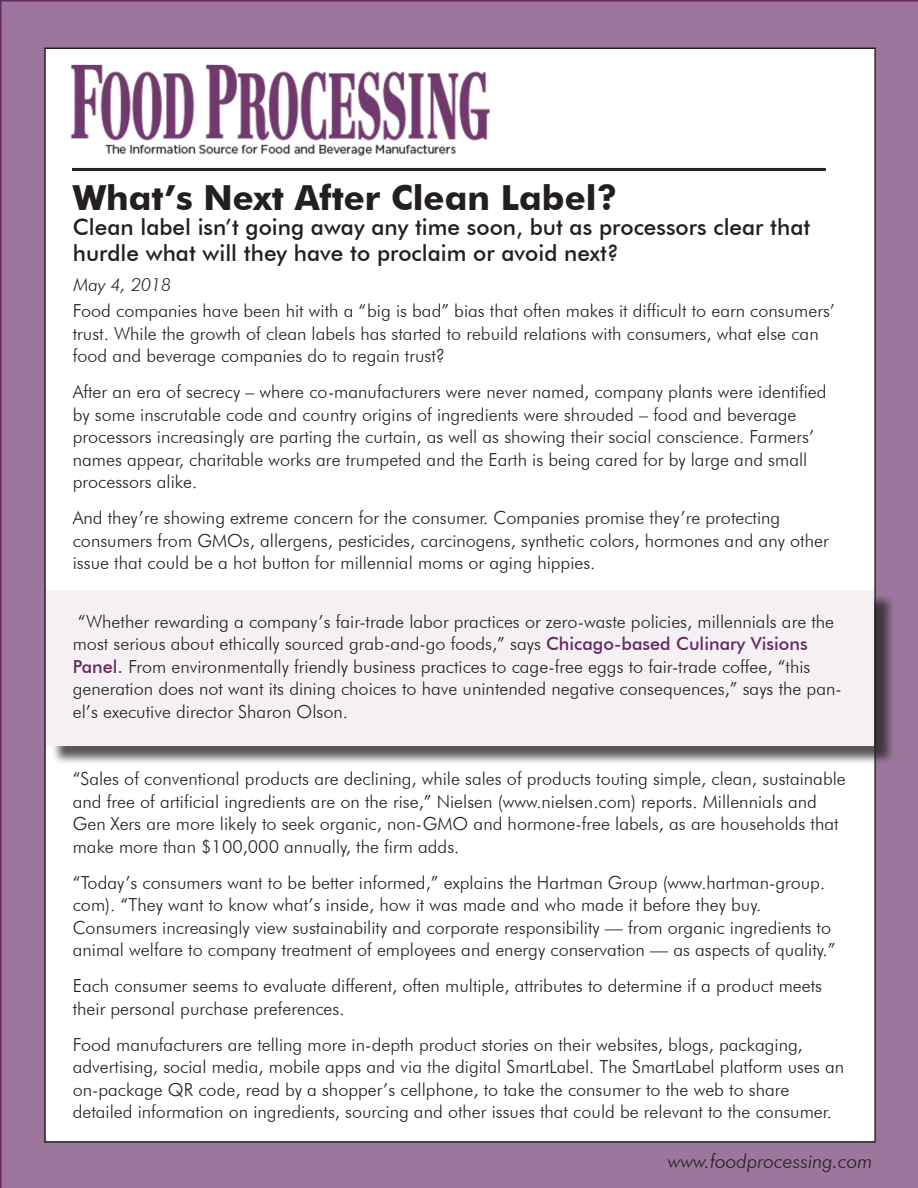
<style>
.page{position:relative;width:918px;height:1188px;background:#9c769c}
.page>*{position:absolute;margin:0;border:0;box-sizing:border-box;transform-origin:0 0}
.t1{font:700 34.5px "Futura BT";color:#231f20}
.t2{font:500 22.5px/25.5px "Futura BT";color:#231f20}
.t3{font:italic 300 19.5px "Futura BT";color:#231f20}
.t4{font:300 18px/22.5px "Futura BT";color:#231f20}
.t5{font:italic 300 18px "Futura BT";color:#231f20}
.s1{font-weight:500;color:#652965}
</style>
<div class="page">
<div style="left:45px;top:48px;width:830px;height:1094px;background:#fff"></div>
<div style="left:51px;top:593px;width:845px;height:172px;background:#231f20;opacity:.75"></div>
<div style="left:46px;top:591px;width:828px;height:155px;background:#f4f0f4"></div>
<hr style="left:72px;top:168px;width:754px;height:3px;background:#231f20">
<img style="left:70px;top:64px;width:421px;height:92px">
<h1 class="t1" style="left:73px;top:177px;width:546px">What’s Next After Clean Label?</h1>
<p class="t2" style="left:73px;top:214px;width:739px">Clean label isn’t going away any time soon, but as processors clear that hurdle what will they have to proclaim or avoid next?</p>
<p class="t4" style="left:73px;top:299px;width:764px">Food companies have been hit with a “big is bad” bias that often makes it difficult to earn consumers’ trust. While the growth of clean labels has started to rebuild relations with consumers, what else can food and beverage companies do to regain trust?</p>
<p class="t4" style="left:73px;top:380px;width:755px">After an era of secrecy – where co-manufacturers were never named, company plants were identified by some inscrutable code and country origins of ingredients were shrouded – food and beverage processors increasingly are parting the curtain, as well as showing their social conscience. Farmers’ names appear, charitable works are trumpeted and the Earth is being cared for by large and small processors alike.</p>
<p class="t4" style="left:73px;top:506px;width:757px">And they’re showing extreme concern for the consumer. Companies promise they’re protecting consumers from GMOs, allergens, pesticides, carcinogens, synthetic colors, hormones and any other issue that could be a hot button for millennial moms or aging hippies.</p>
<p class="t5" style="left:73px;top:274px;width:99px">May 4, 2018</p>
<p class="t4" style="left:73px;top:610px;width:770px">“Whether rewarding a company’s fair-trade labor practices or zero-waste policies, millennials are the most serious about ethically sourced grab-and-go foods,” says <span class="s1">Chicago-based Culinary Visions Panel.</span> From environmentally friendly business practices to cage-free eggs to fair-trade coffee, “this generation does not want its dining choices to have unintended negative consequences,” says the pan&shy;el’s executive director Sharon Olson.</p>
<p class="t4" style="left:73px;top:767px;width:775px">“Sales of conventional products are declining, while sales of products touting simple, clean, sustainable and free of artificial ingredients are on the rise,” Nielsen (www.nielsen.com) reports. Millennials and Gen Xers are more likely to seek organic, non-GMO and hormone-free labels, as are households that make more than $100,000 annually, the firm adds.</p>
<p class="t4" style="left:73px;top:871px;width:764px">“Today’s consumers want to be better informed,” explains the Hartman Group (www.hartman-group. com). “They want to know what’s inside, how it was made and who made it before they buy.<br>Consumers increasingly view sustainability and corporate responsibility — from organic ingredients to animal welfare to company treatment of employees and energy conservation — as aspects of quality.”</p>
<p class="t4" style="left:73px;top:974px;width:751px">Each consumer seems to evaluate different, often multiple, attributes to determine if a product meets their personal purchase preferences.</p>
<p class="t4" style="left:73px;top:1033px;width:773px">Food manufacturers are telling more in-depth product stories on their websites, blogs, packaging, advertising, social media, mobile apps and via the digital SmartLabel. The SmartLabel platform uses an on-package QR code, read by a shopper’s cellphone, to take the consumer to the web to share detailed information on ingredients, sourcing and other issues that could be relevant to the consumer.</p>
<p class="t3" style="left:668px;top:1149px;width:206px">www.foodprocessing.com</p>
</div>
